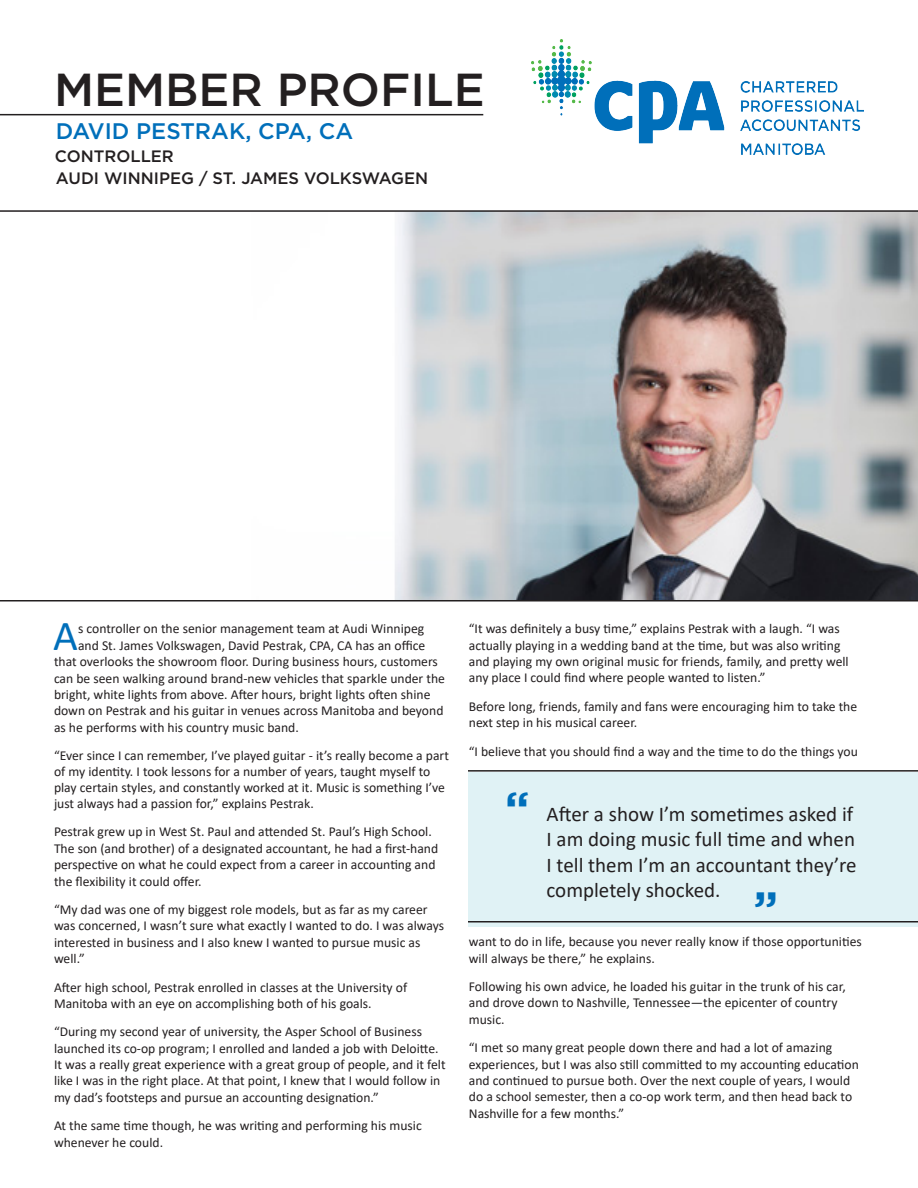
<style>
.page{position:relative;width:918px;height:1188px;background:#fff}
.page>*{position:absolute;margin:0;border:0;box-sizing:border-box;transform-origin:0 0}
.t1{font:500 46.2px "Gotham";color:#231f20}
.t2{font:700 45px "Gotham";color:#006fba}
.t3{font:42.9px "Calibri";color:#006fba}
.t4{font:500 22.5px "Gotham";color:#006fba}
.t5{font:21px/25.2px "Calibri";color:#231f20}
.t6{font:500 16.5px "Gotham";color:#231f20}
.t7{font:13.65px/16.4px "Calibri";color:#231f20}
</style>
<div class="page">
<hr style="left:0;top:114px;width:483px;height:1px;background:#231f20">
<img style="left:532px;top:40px;width:331px;height:114px">
<div style="left:468px;top:772px;width:450px;height:155px;background:#e0f2f5"></div>
<hr style="left:468px;top:921px;width:450px;height:1px;background:#231f20">
<hr style="left:468px;top:770px;width:450px;height:2px;background:#231f20">
<img style="left:395px;top:212px;width:523px;height:388px">
<hr style="left:0;top:600px;width:918px;height:2px;background:#231f20">
<hr style="left:0;top:210px;width:918px;height:2px;background:#231f20">
<p class="t1" style="left:54px;top:60px;width:432px">MEMBER PROFILE</p>
<p class="t4" style="left:56px;top:117px;width:299px">DAVID PESTRAK, CPA, CA</p>
<p class="t6" style="left:55px;top:145px;width:120px">CONTROLLER</p>
<p class="t6" style="left:56px;top:167px;width:374px">AUDI WINNIPEG / ST. JAMES VOLKSWAGEN</p>
<p class="t3" style="left:53px;top:606px;width:26px">A</p>
<p class="t7" style="left:78px;top:620px;width:348px">s controller on the senior management team at Audi Winnipeg</p>
<p class="t7" style="left:78px;top:637px;width:349px">and St. James Volkswagen, David Pestrak, CPA, CA has an office</p>
<p class="t7" style="left:54px;top:653px;width:385px">that overlooks the showroom floor. During business hours, customers</p>
<p class="t7" style="left:54px;top:669px;width:393px">can be seen walking around brand-new vehicles that sparkle under the</p>
<p class="t7" style="left:54px;top:686px;width:378px">bright, white lights from above. After hours, bright lights often shine</p>
<p class="t7" style="left:54px;top:702px;width:391px">down on Pestrak and his guitar in venues across Manitoba and beyond</p>
<p class="t7" style="left:54px;top:719px;width:246px">as he performs with his country music band.</p>
<p class="t7" style="left:54px;top:747px;width:396px">“Ever since I can remember, I’ve played guitar - it’s really become a part of my identity. I took lessons for a number of years, taught myself to play certain styles, and constantly worked at it. Music is something I’ve just always had a passion for,” explains Pestrak.</p>
<p class="t7" style="left:54px;top:823px;width:386px">Pestrak grew up in West St. Paul and attended St. Paul’s High School.<br>The son (and brother) of a designated accountant, he had a first-hand perspective on what he could expect from a career in accounting and the flexibility it could offer.</p>
<p class="t7" style="left:54px;top:901px;width:392px">“My dad was one of my biggest role models, but as far as my career was concerned, I wasn’t sure what exactly I wanted to do. I was always interested in business and I also knew I wanted to pursue music as well.”</p>
<p class="t7" style="left:54px;top:978px;width:355px">After high school, Pestrak enrolled in classes at the University of<br>Manitoba with an eye on accomplishing both of his goals.</p>
<p class="t7" style="left:54px;top:1023px;width:393px">“During my second year of university, the Asper School of Business launched its co-op program; I enrolled and landed a job with Deloitte.<br>It was a really great experience with a great group of people, and it felt like I was in the right place. At that point, I knew that I would follow in my dad’s footsteps and pursue an accounting designation.”</p>
<p class="t7" style="left:54px;top:1117px;width:369px">At the same time though, he was writing and performing his music whenever he could.</p>
<p class="t7" style="left:469px;top:620px;width:381px">“It was definitely a busy time,” explains Pestrak with a laugh. “I was actually playing in a wedding band at the time, but was also writing and playing my own original music for friends, family, and pretty well any place I could find where people wanted to listen.”</p>
<p class="t7" style="left:469px;top:698px;width:390px">Before long, friends, family and fans were encouraging him to take the next step in his musical career.</p>
<p class="t7" style="left:469px;top:743px;width:391px">“I believe that you should find a way and the time to do the things you</p>
<p class="t2" style="left:505px;top:782px;width:26px">“</p>
<p class="t5" style="left:547px;top:801px;width:312px">After a show I’m sometimes asked if<br>I am doing music full time and when<br>I tell them I’m an accountant they’re completely shocked.</p>
<p class="t2" style="left:754px;top:882px;width:26px">”</p>
<p class="t7" style="left:469px;top:933px;width:394px">want to do in life, because you never really know if those opportunities will always be there,” he explains.</p>
<p class="t7" style="left:469px;top:978px;width:378px">Following his own advice, he loaded his guitar in the trunk of his car, and drove down to Nashville, Tennessee—the epicenter of country music.</p>
<p class="t7" style="left:469px;top:1039px;width:392px">“I met so many great people down there and had a lot of amazing experiences, but I was also still committed to my accounting education and continued to pursue both. Over the next couple of years, I would do a school semester, then a co-op work term, and then head back to Nashville for a few months.”</p>
</div>
